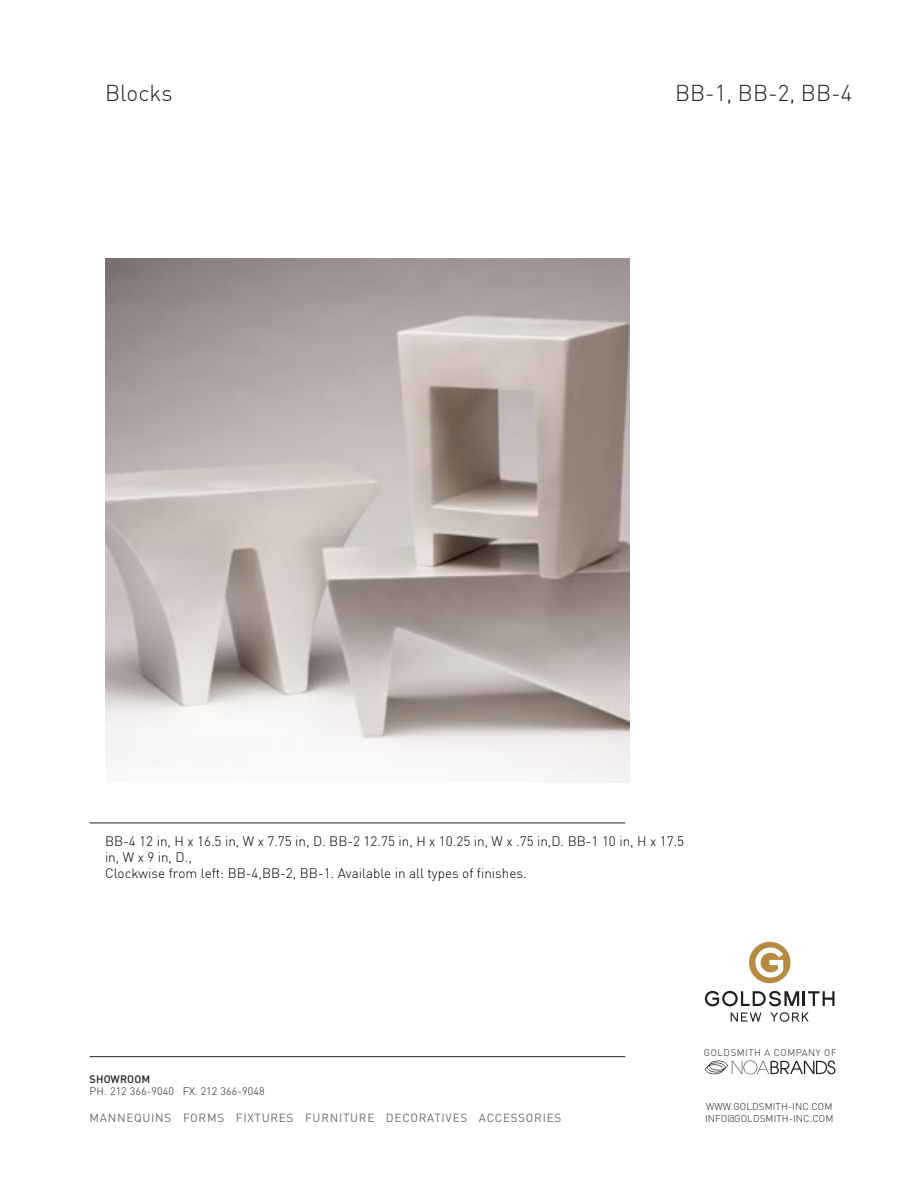
<style>
.page{position:relative;width:918px;height:1188px;background:#fff}
.page>*{position:absolute;margin:0;border:0;box-sizing:border-box;transform-origin:0 0}
.t1{font:300 22.5px "DIN Pro";color:#231f20}
.t2{font:300 13.5px/16.2px "DIN Pro";color:#000}
.t3{font:11.7px "DIN";letter-spacing:.06em;color:#6c6d70}
.t4{font:300 10.8px "DIN";letter-spacing:.01em;color:#231f20}
.t5{font:500 10.8px "DIN";letter-spacing:.01em;color:#231f20}
.t6{font:300 9.75px "DIN";letter-spacing:.01em;color:#231f20}
.t7{font:300 9.6px "DIN";letter-spacing:.06em;color:#231f20}
</style>
<div class="page">
<hr style="left:90px;top:823px;width:535px;height:1px;background:#231f20">
<hr style="left:90px;top:1056px;width:535px;height:1px;background:#231f20">
<div style="left:749px;top:942px;width:42px;height:41px;background:#b68b41;border-radius:50%"></div>
<svg style="left:705px;top:991px;width:130px;height:15px"></svg>
<svg style="left:731px;top:1013px;width:30px;height:9px"></svg>
<svg style="left:770px;top:1012px;width:39px;height:10px"></svg>
<svg style="left:755px;top:947px;width:28px;height:31px"></svg>
<svg style="left:705px;top:1061px;width:130px;height:13px"></svg>
<img style="left:105px;top:258px;width:525px;height:525px">
<h1 class="t1" style="left:105px;top:83px;width:69px">Blocks</h1>
<h1 class="t1" style="left:675px;top:83px;width:179px">BB-1, BB-2, BB-4</h1>
<p class="t2" style="left:105px;top:834px;width:581px">BB-4 12 in, H x 16.5 in, W x 7.75 in, D. BB-2 12.75 in, H x 10.25 in, W x .75 in,D. BB-1 10 in, H x 17.5 in, W x 9 in, D.,<br>Clockwise from left: BB-4,BB-2, BB-1. Available in all types of finishes.</p>
<p class="t5" style="left:90px;top:1072px;width:62px">SHOWROOM</p>
<p class="t4" style="left:90px;top:1085px;width:177px">PH. 212 366-9040 FX. 212 366-9048</p>
<p class="t3" style="left:90px;top:1110px;width:473px">MANNEQUINS FORMS FIXTURES FURNITURE DECORATIVES ACCESSORIES</p>
<p class="t7" style="left:704px;top:1047px;width:134px">GOLDSMITH A COMPANY OF</p>
<p class="t6" style="left:706px;top:1100px;width:128px">WWW.GOLDSMITH-INC.COM</p>
<p class="t6" style="left:705px;top:1112px;width:130px">INFO@GOLDSMITH-INC.COM</p>
</div>
